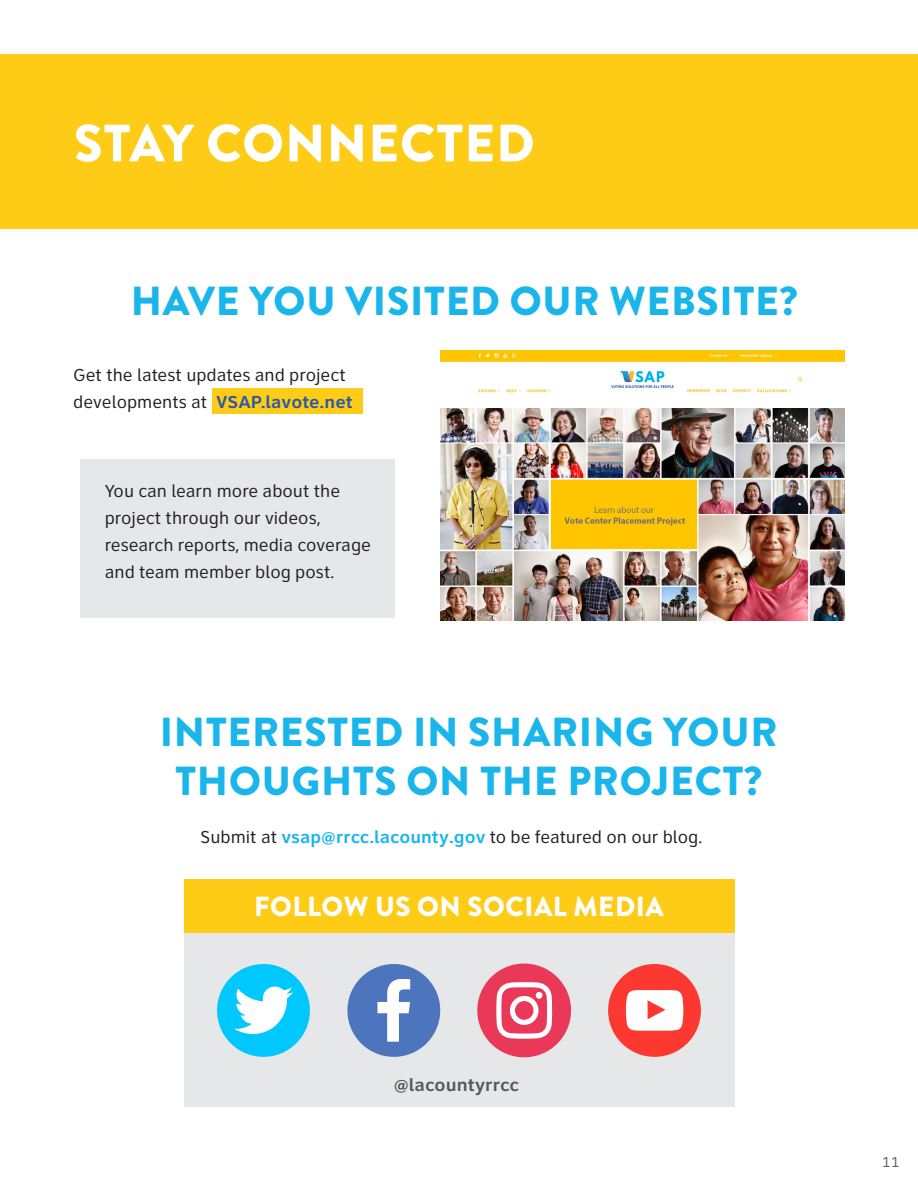
<style>
.page{position:relative;width:918px;height:1188px;background:#fff}
.page>*{position:absolute;margin:0;border:0;box-sizing:border-box;transform-origin:0 0}
.t1{font:900 52.5px "Brandon Grotesque";letter-spacing:.02em;color:#fff}
.t2{font:900 40.5px/48.6px "Brandon Grotesque";letter-spacing:.02em;color:#1ab5ea;text-align:center}
.t3{font:900 27.6px "Brandon Grotesque";letter-spacing:.02em;color:#fff}
.t4{font:700 18.45px "Clearview ADA";color:#57585a}
.t5{font:18px/27px "Clearview ADA";color:#231f20}
.t6{font:15px "Clearview ADA";color:#636366}
.s1{font-weight:700;color:#2a58a7}
.s2{font-weight:700;color:#1ab5ea}
</style>
<div class="page">
<div style="left:0;top:54px;width:918px;height:175px;background:#fecb17"></div>
<div style="left:80px;top:459px;width:315px;height:159px;background:#e6e7e9"></div>
<div style="left:212px;top:389px;width:150px;height:25px;background:#fecb17"></div>
<img style="left:441px;top:351px;width:404px;height:270px">
<img style="left:553px;top:482px;width:143px;height:63px">
<div style="left:184px;top:879px;width:550px;height:54px;background:#fecb17"></div>
<div style="left:184px;top:933px;width:550px;height:174px;background:#e6e7e9"></div>
<svg style="left:217px;top:964px;width:93px;height:93px"></svg>
<svg style="left:347px;top:964px;width:94px;height:93px"></svg>
<svg style="left:608px;top:964px;width:93px;height:93px"></svg>
<svg style="left:477px;top:963px;width:94px;height:95px"></svg>
<p class="t1" style="left:74px;top:106px;width:462px">STAY CONNECTED</p>
<p class="t2" style="left:131px;top:278px;width:668px">HAVE YOU VISITED OUR WEBSITE?</p>
<p class="t5" style="left:73px;top:361px;width:281px">Get the latest updates and project developments at <span class="s1">VSAP.lavote.net</span></p>
<p class="t5" style="left:105px;top:477px;width:268px">You can learn more about the project through our videos, research reports, media coverage and team member blog post.</p>
<p class="t2" style="left:160px;top:709px;width:619px">INTERESTED IN SHARING YOUR<br>THOUGHTS ON THE PROJECT?</p>
<p class="t5" style="left:201px;top:823px;width:503px">Submit at <span class="s2">vsap@rrcc.lacounty.gov</span> to be featured on our blog.</p>
<p class="t3" style="left:254px;top:887px;width:411px">FOLLOW US ON SOCIAL MEDIA</p>
<p class="t4" style="left:394px;top:1073px;width:127px">@lacountyrrcc</p>
<p class="t6" style="left:882px;top:1152px;width:19px">11</p>
</div>
